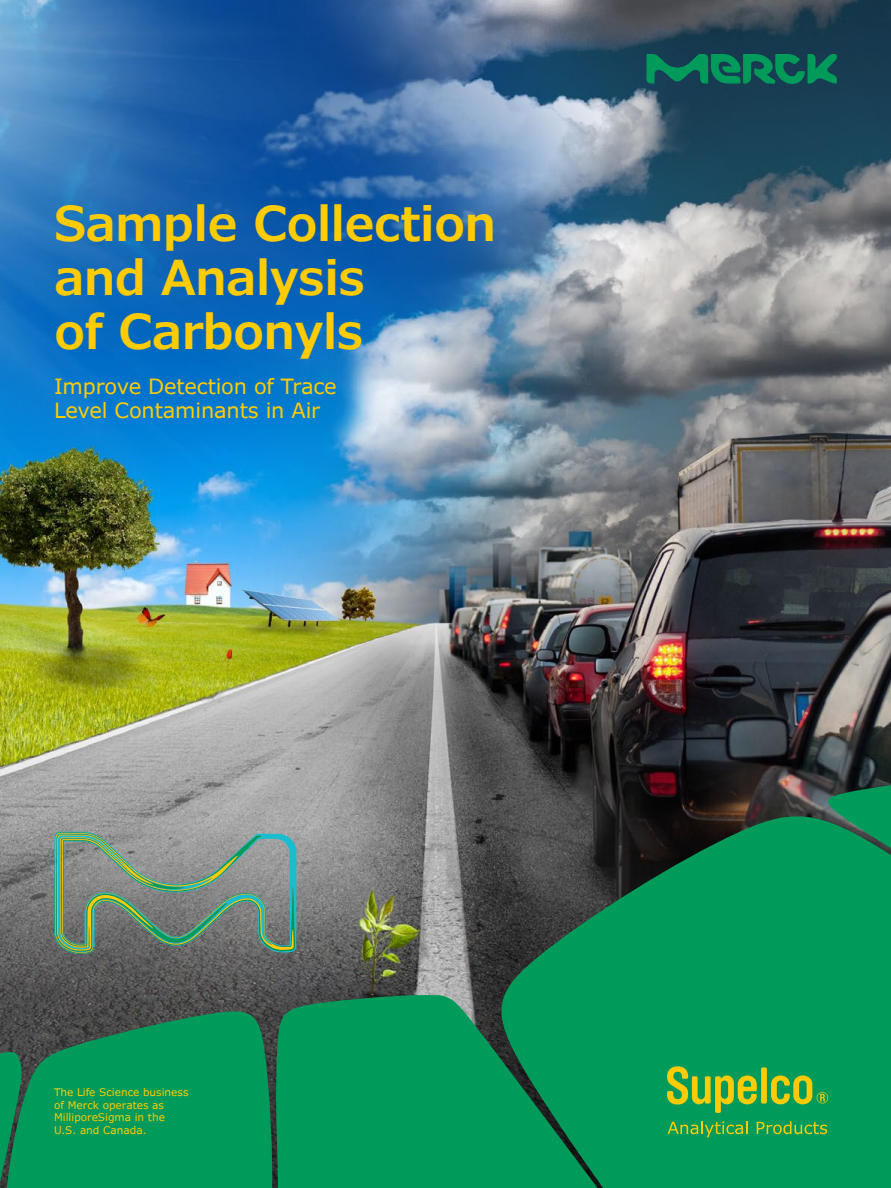
<style>
.page{position:relative;width:891px;height:1188px;background:#fff}
.page>*{position:absolute;margin:0;border:0;box-sizing:border-box;transform-origin:0 0}
.t1{font:600 48px/54px "Verdana Pro";letter-spacing:-.02em;color:#ffcb04}
.t2{font:21px/24px "Verdana Pro";letter-spacing:-.01em;color:#ffcb04}
.t3{font:10.5px/12.6px "Verdana Pro";color:#ffcb04}
</style>
<div class="page">
<img style="left:0;top:0;width:891px;height:1188px">
<svg style="left:5px;top:1008px;width:269px;height:180px;fill:#009b5a"></svg>
<svg style="left:490px;top:805px;width:401px;height:383px;fill:#009b5a"></svg>
<div style="left:276px;top:995px;width:476px;height:193px;background:#009b5a"></div>
<svg style="left:821px;top:771px;width:70px;height:152px"></svg>
<svg style="left:0;top:1051px;width:22px;height:137px"></svg>
<svg style="left:667px;top:1066px;width:90px;height:47px"></svg>
<div style="left:761px;top:1067px;width:6px;height:37px;background:#ffcb04"></div>
<svg style="left:771px;top:1075px;width:57px;height:29px"></svg>
<svg style="left:668px;top:1121px;width:80px;height:16px"></svg>
<svg style="left:757px;top:1121px;width:70px;height:13px"></svg>
<svg style="left:646px;top:54px;width:191px;height:30px"></svg>
<svg style="left:54px;top:832px;width:242px;height:122px"></svg>
<h1 class="t1" style="left:54px;top:197px;width:444px">Sample Collection and Analysis<br>of Carbonyls</h1>
<h2 class="t2" style="left:54px;top:375px;width:284px">Improve Detection of Trace<br>Level Contaminants in Air</h2>
<p class="t3" style="left:54px;top:1086px;width:136px">The Life Science business of Merck operates as<br>MilliporeSigma in the<br>U.S. and Canada.</p>
</div>
